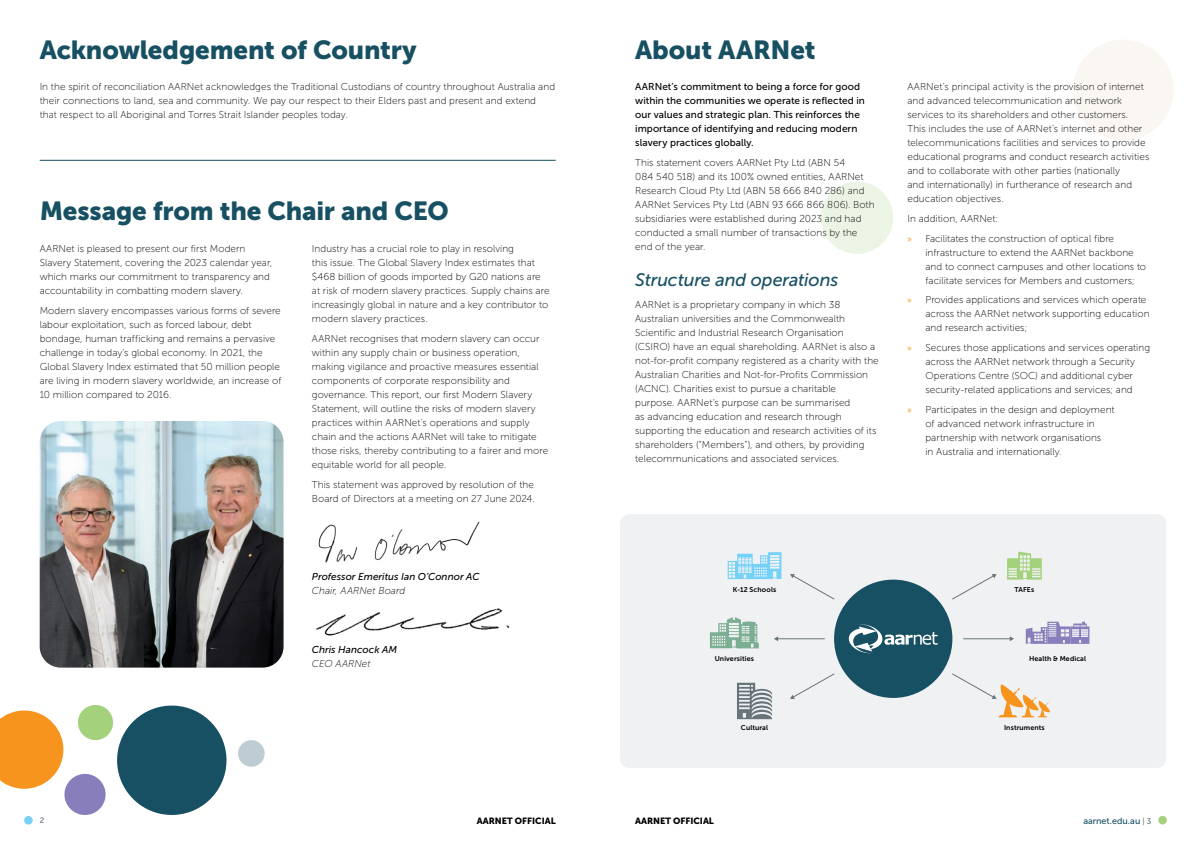
<style>
.page{position:relative;width:1191px;height:842px;background:#fff}
.page>*{position:absolute;margin:0;border:0;box-sizing:border-box;transform-origin:0 0}
.t1{font:26px "Museo Sans 900";letter-spacing:-.01em;color:#175062}
.t2{font:italic 18px "Museo Sans 500";letter-spacing:-.01em;color:#175062}
.t3{font:10px/14px "Museo Sans 100";letter-spacing:.005em;color:#000}
.t4{font:10px/14px "Museo Sans 500";letter-spacing:.005em;color:#000}
.t5{font:italic 10px "Museo Sans 500";color:#000}
.t6{font:italic 10px "Museo Sans 100";letter-spacing:.005em;color:#000}
.t7{font:9px "Museo Sans 900";color:#000}
.t8{font:9px "Museo Sans 500";color:#175062}
.t9{font:8px "Museo Sans 500";color:#69747a}
.t10{font:7px "Museo Sans 700";letter-spacing:.015em;color:#000}
.s1{font-family:"Myriad Pro";color:#f7941e}
.s2{font-size:8px;color:#69747a}
</style>
<div class="page">
<div style="left:24px;top:816px;width:9px;height:8px;background:#74d1f7;border-radius:50%"></div>
<div style="left:1158px;top:816px;width:8px;height:8px;background:#a3d17c;border-radius:50%"></div>
<svg style="left:1073px;top:40px;width:100px;height:100px"></svg>
<svg style="left:821px;top:181px;width:72px;height:73px"></svg>
<img style="left:316px;top:608px;width:194px;height:28px">
<img style="left:318px;top:521px;width:162px;height:42px">
<hr style="left:40px;top:160px;width:516px;height:1px;background:#175062">
<img style="left:40px;top:421px;width:243px;height:247px">
<div style="left:620px;top:514px;width:546px;height:254px;background:#eff1f3;border-radius:9px"></div>
<svg style="left:710px;top:617px;width:49px;height:31px"></svg>
<svg style="left:727px;top:552px;width:54px;height:27px"></svg>
<svg style="left:737px;top:683px;width:35px;height:36px"></svg>
<div style="left:834px;top:580px;width:118px;height:118px;background:#175062;border-radius:50%"></div>
<svg style="left:1007px;top:552px;width:34px;height:28px"></svg>
<svg style="left:1025px;top:622px;width:64px;height:22px"></svg>
<svg style="left:849px;top:624px;width:88px;height:29px"></svg>
<hr style="left:963px;top:638px;width:47px;height:1px;background:#69747a">
<svg style="left:1009px;top:636px;width:5px;height:5px"></svg>
<svg style="left:952px;top:574px;width:44px;height:26px"></svg>
<svg style="left:952px;top:673px;width:98px;height:44px"></svg>
<svg style="left:790px;top:574px;width:45px;height:26px"></svg>
<svg style="left:790px;top:673px;width:45px;height:26px"></svg>
<hr style="left:777px;top:638px;width:47px;height:1px;background:#69747a">
<svg style="left:774px;top:636px;width:4px;height:5px"></svg>
<svg style="left:0;top:705px;width:265px;height:115px"></svg>
<h1 class="t1" style="left:40px;top:35px;width:379px">Acknowledgement of Country</h1>
<p class="t3" style="left:40px;top:80px;width:517px">In the spirit of reconciliation AARNet acknowledges the Traditional Custodians of country throughout Australia and their connections to land, sea and community. We pay our respect to their Elders past and present and extend that respect to all Aboriginal and Torres Strait Islander peoples today.</p>
<h1 class="t1" style="left:40px;top:196px;width:411px">Message from the Chair and CEO</h1>
<p class="t3" style="left:40px;top:242px;width:234px">AARNet is pleased to present our first Modern Slavery Statement, covering the 2023 calendar year, which marks our commitment to transparency and accountability in combatting modern slavery.</p>
<p class="t3" style="left:40px;top:304px;width:243px">Modern slavery encompasses various forms of severe labour exploitation, such as forced labour, debt bondage, human trafficking and remains a pervasive challenge in today’s global economy. In 2021, the Global Slavery Index estimated that 50 million people are living in modern slavery worldwide, an increase of 10 million compared to 2016.</p>
<p class="t3" style="left:312px;top:242px;width:239px">Industry has a crucial role to play in resolving<br>this issue. The Global Slavery Index estimates that $468 billion of goods imported by G20 nations are at risk of modern slavery practices. Supply chains are increasingly global in nature and a key contributor to modern slavery practices.</p>
<p class="t3" style="left:312px;top:332px;width:238px">AARNet recognises that modern slavery can occur within any supply chain or business operation, making vigilance and proactive measures essential components of corporate responsibility and governance. This report, our first Modern Slavery Statement, will outline the risks of modern slavery practices within AARNet’s operations and supply chain and the actions AARNet will take to mitigate those risks, thereby contributing to a fairer and more equitable world for all people.</p>
<p class="t3" style="left:312px;top:477px;width:224px">This statement was approved by resolution of the<br>Board of Directors at a meeting on 27 June 2024.</p>
<p class="t5" style="left:312px;top:571px;width:169px">Professor Emeritus Ian O’Connor AC</p>
<p class="t6" style="left:312px;top:585px;width:95px">Chair, AARNet Board</p>
<p class="t5" style="left:312px;top:644px;width:87px">Chris Hancock AM</p>
<p class="t6" style="left:312px;top:658px;width:60px">CEO AARNet</p>
<h1 class="t1" style="left:635px;top:35px;width:182px">About AARNet</h1>
<p class="t4" style="left:635px;top:80px;width:231px">AARNet’s commitment to being a force for good within the communities we operate is reflected in our values and strategic plan. This reinforces the importance of identifying and reducing modern slavery practices globally.</p>
<p class="t3" style="left:635px;top:156px;width:241px">This statement covers AARNet Pty Ltd (ABN 54<br>084 540 518) and its 100% owned entities, AARNet Research Cloud Pty Ltd (ABN 58 666 840 286) and AARNet Services Pty Ltd (ABN 93 666 866 806). Both subsidiaries were established during 2023 and had conducted a small number of transactions by the end of the year.</p>
<h2 class="t2" style="left:635px;top:270px;width:205px">Structure and operations</h2>
<p class="t3" style="left:635px;top:298px;width:245px">AARNet is a proprietary company in which 38<br>Australian universities and the Commonwealth Scientific and Industrial Research Organisation (CSIRO) have an equal shareholding. AARNet is also a not-for-profit company registered as a charity with the Australian Charities and Not-for-Profits Commission (ACNC). Charities exist to pursue a charitable<br>purpose. AARNet’s purpose can be summarised<br>as advancing education and research through supporting the education and research activities of its shareholders (“Members”), and others, by providing telecommunications and associated services.</p>
<p class="t3" style="left:907px;top:80px;width:243px">AARNet’s principal activity is the provision of internet and advanced telecommunication and network services to its shareholders and other customers.<br>This includes the use of AARNet’s internet and other telecommunications facilities and services to provide educational programs and conduct research activities and to collaborate with other parties (nationally<br>and internationally) in furtherance of research and education objectives.</p>
<p class="t3" style="left:907px;top:209px;width:208px;line-height:19.7px">In addition, AARNet:<br><span class="s1">»</span> Facilitates the construction of optical fibre</p>
<p class="t3" style="left:925px;top:245px;width:222px">infrastructure to extend the AARNet backbone and to connect campuses and other locations to facilitate services for Members and customers;</p>
<p class="t3" style="left:925px;top:293px;width:226px;text-indent:-18px"><span class="s1">»</span> Provides applications and services which operate across the AARNet network supporting education and research activities;</p>
<p class="t3" style="left:907px;top:341px;width:244px;text-align:center"><span class="s1">»</span> Secures those applications and services operating across the AARNet network through a Security Operations Centre (SOC) and additional cyber security-related applications and services; and</p>
<p class="t3" style="left:925px;top:402px;width:191px;text-indent:-18px"><span class="s1">»</span> Participates in the design and deployment of advanced network infrastructure in partnership with network organisations<br>in Australia and internationally.</p>
<p class="t10" style="left:732px;top:586px;width:45px">K-12 Schools</p>
<p class="t10" style="left:1014px;top:586px;width:21px">TAFEs</p>
<p class="t10" style="left:714px;top:655px;width:41px">Universities</p>
<p class="t10" style="left:1029px;top:655px;width:59px">Health &amp; Medical</p>
<p class="t10" style="left:741px;top:724px;width:29px">Cultural</p>
<p class="t10" style="left:1004px;top:724px;width:42px">Instruments</p>
<p class="t9" style="left:40px;top:816px;width:6px">2</p>
<p class="t7" style="left:477px;top:815px;width:80px">AARNET OFFICIAL</p>
<p class="t7" style="left:635px;top:815px;width:80px">AARNET OFFICIAL</p>
<p class="t8" style="left:1083px;top:816px;width:69px">aarnet.edu.au <span class="s2">| 3</span></p>
</div>
